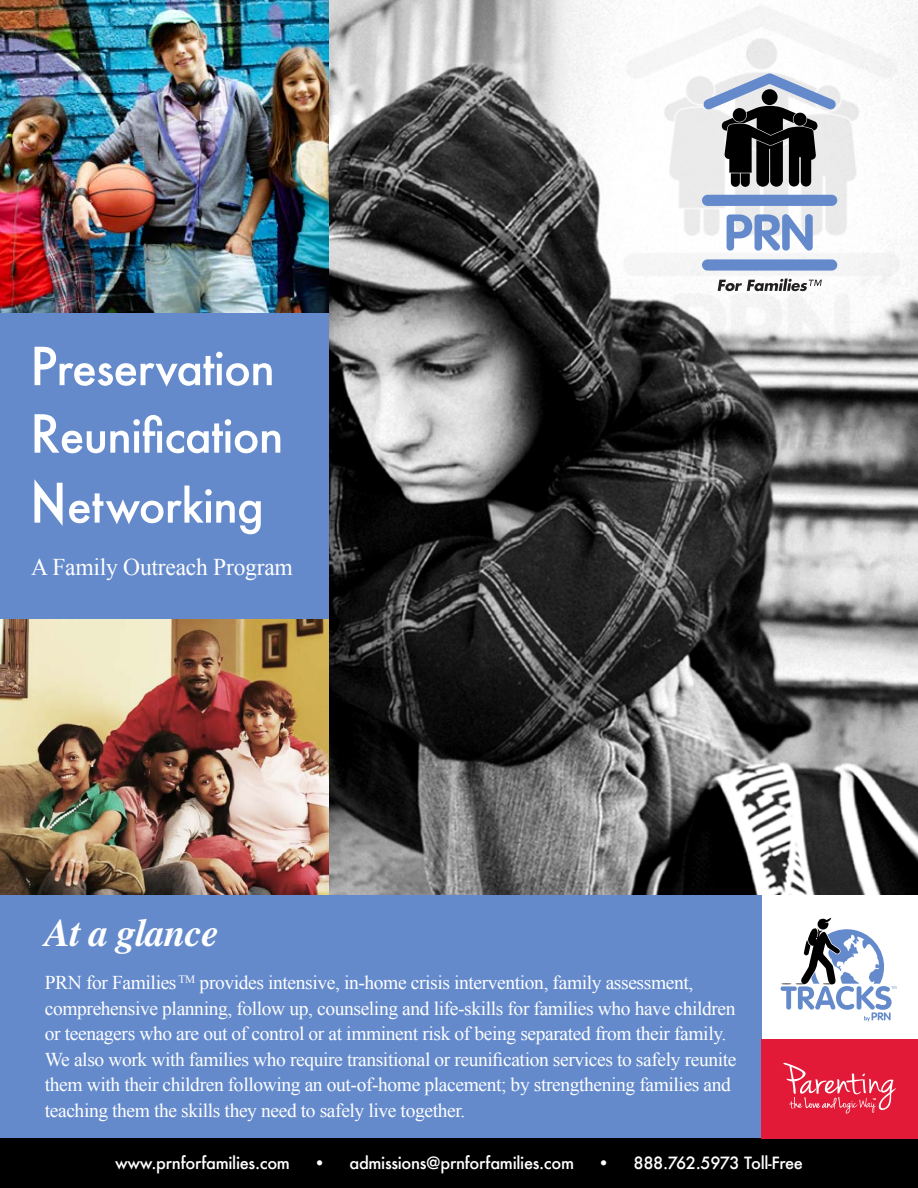
<style>
.page{position:relative;width:918px;height:1188px;background:#fff}
.page>*{position:absolute;margin:0;border:0;box-sizing:border-box;transform-origin:0 0}
.t1{font:italic 700 39px "Times";letter-spacing:-.02em;color:#fff}
.t2{font:24px "Times New Roman";letter-spacing:-.01em;color:#fff}
.t3{font:19.5px/25.5px "Times New Roman";letter-spacing:-.02em;color:#fff}
.t4{font:500 16.5px "Futura";letter-spacing:-.02em;color:#fff}
</style>
<div class="page">
<div style="left:0;top:888px;width:761px;height:300px;background:#648acc"></div>
<div style="left:0;top:1138px;width:918px;height:50px;background:#000"></div>
<img style="left:328px;top:0;width:590px;height:894px">
<img style="left:0;top:619px;width:328px;height:275px">
<div style="left:0;top:311px;width:328px;height:308px;background:#648acc"></div>
<div style="left:702px;top:259px;width:135px;height:12px;background:#648acc;border-radius:6px"></div>
<svg style="left:727px;top:214px;width:86px;height:37px"></svg>
<svg style="left:718px;top:279px;width:104px;height:12px"></svg>
<div style="left:702px;top:195px;width:135px;height:11px;background:#648acc;border-radius:6px"></div>
<svg style="left:703px;top:73px;width:133px;height:114px"></svg>
<img style="left:0;top:0;width:328px;height:313px">
<svg style="left:35px;top:414px;width:245px;height:39px"></svg>
<svg style="left:35px;top:347px;width:237px;height:40px"></svg>
<svg style="left:69px;top:486px;width:192px;height:48px"></svg>
<svg style="left:34px;top:479px;width:29px;height:47px"></svg>
<svg style="left:781px;top:918px;width:115px;height:104px"></svg>
<div style="left:761px;top:1039px;width:157px;height:99px;background:#e21a37"></div>
<svg style="left:783px;top:1063px;width:113px;height:51px"></svg>
<p class="t2" style="left:31px;top:551px;width:263px">A Family Outreach Program</p>
<h1 class="t1" style="left:45px;top:910px;width:176px">At a glance</h1>
<p class="t3" style="left:45px;top:970px;width:693px">PRN for Families <sup>TM</sup> provides intensive, in-home crisis intervention, family assessment, comprehensive planning, follow up, counseling and life-skills for families who have children or teenagers who are out of control or at imminent risk of being separated from their family.<br>We also work with families who require transitional or reunification services to safely reunite them with their children following an out-of-home placement; by strengthening families and teaching them the skills they need to safely live together.</p>
<p class="t4" style="left:115px;top:1151px;width:176px">www.prnforfamilies.com</p>
<p class="t4" style="left:313px;top:1151px;width:262px">• admissions@prnforfamilies.com</p>
<p class="t4" style="left:598px;top:1151px;width:207px">• 888.762.5973 Toll-Free</p>
</div>
